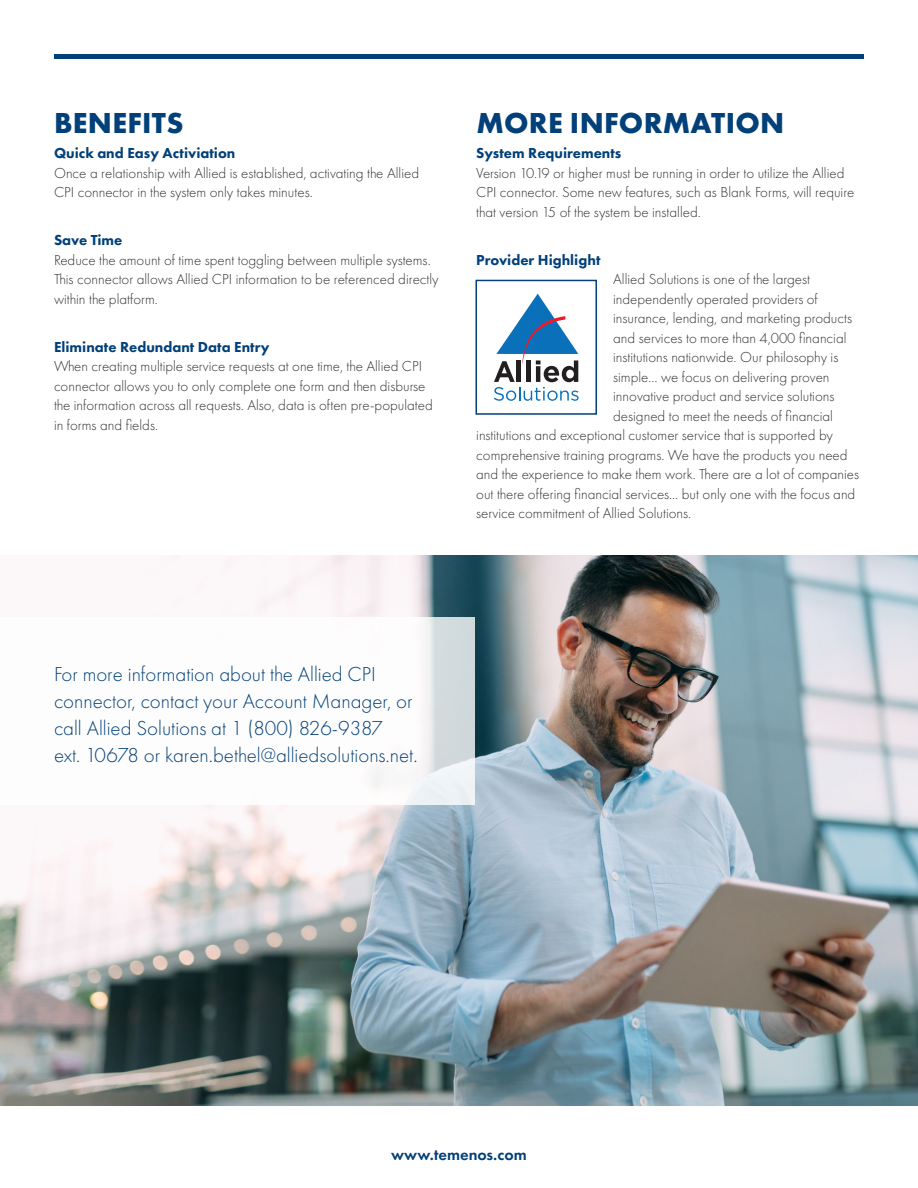
<style>
.page{position:relative;width:918px;height:1188px;background:#fff}
.page>*{position:absolute;margin:0;border:0;box-sizing:border-box;transform-origin:0 0}
.Section_Titles{font:700 30px "Futura PT";letter-spacing:.01em;color:#014078}
.Opening_Paragraph{font:300 21px/27px "Futura PT";color:#014078}
.t1{font:600 16.5px "Futura PT";color:#014078}
.Body_Copy{font:300 15px/19.5px "Futura PT";color:#313232}
.Section_Header{font:800 15px "Futura PT";color:#014078}
</style>
<div class="page">
<hr style="left:54px;top:54px;width:810px;height:4px;background:#014078">
<div style="left:476px;top:280px;width:121px;height:135px;border:2px solid #014078"></div>
<svg style="left:494px;top:294px;width:85px;height:107px"></svg>
<img style="left:0;top:555px;width:918px;height:551px">
<div style="left:0;top:618px;width:476px;height:187px;background:#fff"></div>
<p class="Section_Titles" style="left:54px;top:103px;width:131px">BENEFITS</p>
<p class="Section_Header" style="left:54px;top:144px;width:183px">Quick and Easy Activiation</p>
<p class="Body_Copy" style="left:54px;top:163px;width:367px">Once a relationship with Allied is established, activating the Allied</p>
<p class="Body_Copy" style="left:54px;top:182px;width:260px">CPI connector in the system only takes minutes.</p>
<p class="Section_Header" style="left:54px;top:231px;width:70px">Save Time</p>
<p class="Body_Copy" style="left:54px;top:250px;width:386px">Reduce the amount of time spent toggling between multiple systems.<br>This connector allows Allied CPI information to be referenced directly within the platform.</p>
<p class="Section_Header" style="left:54px;top:337px;width:217px">Eliminate Redundant Data Entry</p>
<p class="Body_Copy" style="left:54px;top:356px;width:380px">When creating multiple service requests at one time, the Allied CPI connector allows you to only complete one form and then disburse the information across all requests. Also, data is often pre-populated in forms and fields.</p>
<p class="Section_Titles" style="left:476px;top:103px;width:309px">MORE INFORMATION</p>
<p class="Section_Header" style="left:476px;top:144px;width:147px">System Requirements</p>
<p class="Body_Copy" style="left:476px;top:163px;width:380px">Version 10.19 or higher must be running in order to utilize the Allied<br>CPI connector. Some new features, such as Blank Forms, will require that version 15 of the system be installed.</p>
<p class="Section_Header" style="left:476px;top:250px;width:126px">Provider Highlight</p>
<p class="Body_Copy" style="left:613px;top:269px;width:198px">Allied Solutions is one of the largest</p>
<p class="Body_Copy" style="left:613px;top:289px;width:206px">independently operated providers of</p>
<p class="Body_Copy" style="left:613px;top:308px;width:240px">insurance, lending, and marketing products</p>
<p class="Body_Copy" style="left:613px;top:328px;width:235px">and services to more than 4,000 financial</p>
<p class="Body_Copy" style="left:613px;top:347px;width:227px">institutions nationwide. Our philosophy is</p>
<p class="Body_Copy" style="left:613px;top:367px;width:218px">simple... we focus on delivering proven</p>
<p class="Body_Copy" style="left:613px;top:386px;width:223px">innovative product and service solutions</p>
<p class="Body_Copy" style="left:613px;top:406px;width:221px">designed to meet the needs of financial</p>
<p class="Body_Copy" style="left:476px;top:425px;width:358px">institutions and exceptional customer service that is supported by</p>
<p class="Body_Copy" style="left:476px;top:445px;width:373px">comprehensive training programs. We have the products you need</p>
<p class="Body_Copy" style="left:476px;top:464px;width:384px">and the experience to make them work. There are a lot of companies</p>
<p class="Body_Copy" style="left:476px;top:484px;width:381px">out there offering financial services… but only one with the focus and</p>
<p class="Body_Copy" style="left:476px;top:503px;width:217px">service commitment of Allied Solutions.</p>
<p class="Opening_Paragraph" style="left:54px;top:661px;width:365px">For more information about the Allied CPI connector, contact your Account Manager, or call Allied Solutions at 1 (800) 826-9387<br>ext. 10678 or karen.bethel@alliedsolutions.net.</p>
<p class="t1" style="left:391px;top:1144px;width:137px">www.temenos.com</p>
</div>
